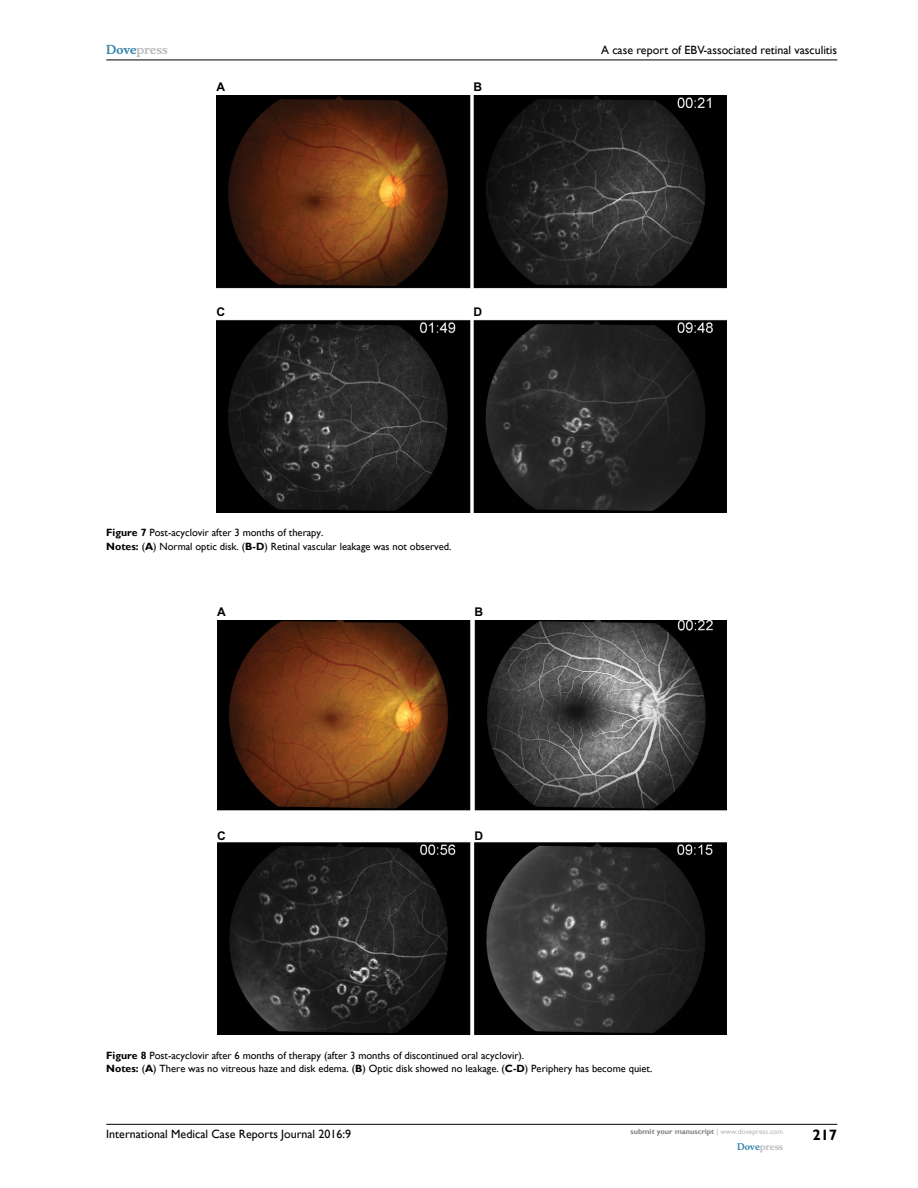
<style>
.page{position:relative;width:918px;height:1188px;background:#fff}
.page>*{position:absolute;margin:0;border:0;box-sizing:border-box;transform-origin:0 0}
.t1{font:700 15px "Gill Sans";color:#000}
.t2{font:12px "Gill Sans";color:#000}
.t3{font:700 12px "Musee";color:#b8babc}
.t4{font:700 12px "Arial";color:#000}
.t5{font:10.5px/13.5px "Gill Sans";color:#000}
.t6{font:700 9px "Musee";color:#b8babc}
.t7{font:700 7.5px "Gill Sans";color:#808285}
.s1{color:#3785ad}
.s2{font-weight:700}
.s3{font-weight:400;color:#b8babc}
</style>
<div class="page">
<hr style="left:106px;top:1124px;width:731px;height:1px;background:#000">
<hr style="left:106px;top:60px;width:731px;height:1px;background:#000">
<img style="left:217px;top:96px;width:510px;height:417px">
<img style="left:217px;top:620px;width:509px;height:415px">
<p class="t3" style="left:106px;top:43px;width:63px"><span class="s1">Dove</span>press</p>
<p class="t4" style="left:217px;top:80px;width:10px">A</p>
<p class="t4" style="left:473px;top:80px;width:10px">B</p>
<p class="t4" style="left:217px;top:304px;width:10px">C</p>
<p class="t4" style="left:473px;top:304px;width:10px">D</p>
<p class="t5" style="left:106px;top:526px;width:347px"><span class="s2">Figure 7</span> Post-acyclovir after 3 months of therapy.<br><span class="s2">Notes:</span> (<span class="s2">A</span>) Normal optic disk. (<span class="s2">B-D</span>) Retinal vascular leakage was not observed.</p>
<p class="t4" style="left:217px;top:604px;width:10px">A</p>
<p class="t4" style="left:475px;top:604px;width:10px">B</p>
<p class="t4" style="left:217px;top:828px;width:10px">C</p>
<p class="t4" style="left:475px;top:828px;width:10px">D</p>
<p class="t2" style="left:601px;top:43px;width:238px">A case report of EBV-associated retinal vasculitis</p>
<p class="t5" style="left:106px;top:1048px;width:548px"><span class="s2">Figure 8</span> Post-acyclovir after 6 months of therapy (after 3 months of discontinued oral acyclovir).<br><span class="s2">Notes:</span> (<span class="s2">A</span>) There was no vitreous haze and disk edema. (<span class="s2">B</span>) Optic disk showed no leakage. (<span class="s2">C-D</span>) Periphery has become quiet.</p>
<p class="t2" style="left:106px;top:1127px;width:246px">International Medical Case Reports Journal 2016:9</p>
<p class="t7" style="left:631px;top:1127px;width:154px">submit your manuscript <span class="s3">| www.dovepress.com</span></p>
<p class="t6" style="left:737px;top:1141px;width:48px"><span class="s1">Dove</span>press</p>
<h1 class="t1" style="left:812px;top:1126px;width:26px">217</h1>
</div>
